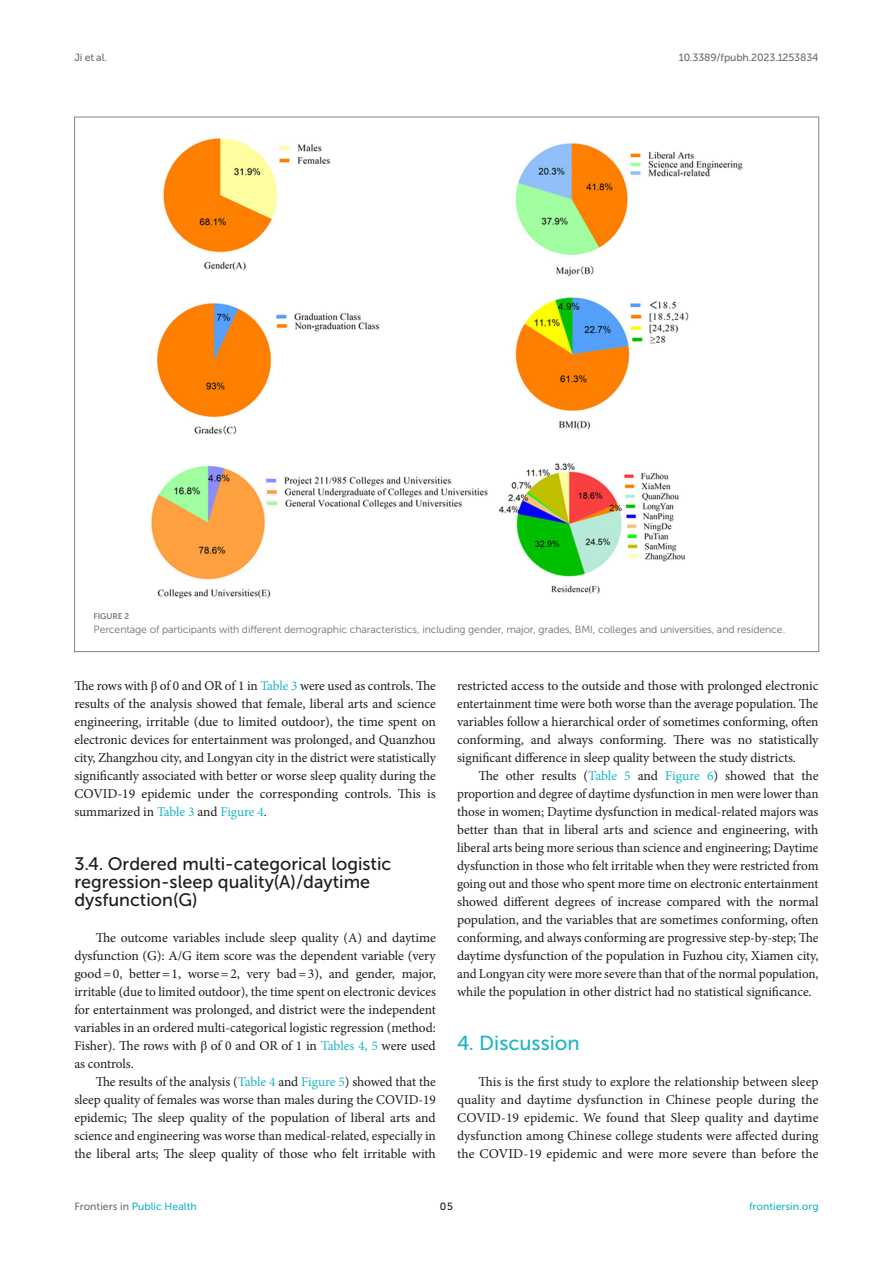
<style>
.page{position:relative;width:893px;height:1263px;background:#fff}
.page>*{position:absolute;margin:0;border:0;box-sizing:border-box;transform-origin:0 0}
.HEAD_1{font:20.25px "Museo Sans 500";color:#1db5c3}
.HEAD_2{font:18px/18px "Museo Sans 500";color:#1b1c1b}
.TEXT{font:13.5px/18px "Minion Pro";letter-spacing:-.005em;color:#1b1c1b;text-align:justify}
.TEXT_FLUSH{font:13.5px/18px "Minion Pro";letter-spacing:-.005em;color:#1b1c1b;text-align:justify}
.FIG_LEG{font:10.5px "Museo Sans 300";letter-spacing:-.01em;color:#706f70}
.t1{font:10.5px "Museo Sans 500";color:#1db5c3}
.t2{font:10.5px "Museo Sans 500";letter-spacing:-.015em;color:#706f70}
.t3{font:10.5px "Museo Sans 500";color:#1b1c1b}
.FIG_HD{font:8.25px "Museo Sans 700";letter-spacing:-.01em;color:#7e7f7f}
.s1{font-family:"STIX General"}
.s2{color:#1db5c3}
.s3{color:#706f70}
</style>
<div class="page">
<img style="left:150px;top:138px;width:593px;height:461px">
<p class="t2" style="left:74px;top:51px;width:34px">Ji et al.</p>
<p class="t2" style="left:679px;top:51px;width:141px">10.3389/fpubh.2023.1253834</p>
<p class="FIG_HD" style="left:94px;top:612px;width:37px">FIGURE 2</p>
<p class="FIG_LEG" style="left:94px;top:623px;width:693px">Percentage of participants with different demographic characteristics, including gender, major, grades, BMI, colleges and universities, and residence.</p>
<p class="TEXT_FLUSH" style="left:74px;top:677px;width:363px">The rows with <span class="s1">β</span> of 0 and OR of 1 in <span class="s2">Table 3</span> were used as controls. The results of the analysis showed that female, liberal arts and science engineering, irritable (due to limited outdoor), the time spent on electronic devices for entertainment was prolonged, and Quanzhou city, Zhangzhou city, and Longyan city in the district were statistically significantly associated with better or worse sleep quality during the COVID-19 epidemic under the corresponding controls. This is summarized in <span class="s2">Table 3</span> and <span class="s2">Figure 4</span>.</p>
<p class="HEAD_2" style="left:74px;top:855px;width:318px">3.4. Ordered multi-categorical logistic regression-sleep quality(A)/daytime dysfunction(G)</p>
<p class="TEXT_FLUSH" style="left:74px;top:929px;width:363px;text-indent:21px">The outcome variables include sleep quality (A) and daytime dysfunction (G): A/G item score was the dependent variable (very good=0, better=1, worse=2, very bad=3), and gender, major, irritable (due to limited outdoor), the time spent on electronic devices for entertainment was prolonged, and district were the independent variables in an ordered multi-categorical logistic regression (method:<br>Fisher). The rows with <span class="s1">β</span> of 0 and OR of 1 in <span class="s2">Tables 4, 5</span> were used as controls.</p>
<p class="TEXT" style="left:74px;top:1073px;width:363px;text-indent:21px">The results of the analysis (<span class="s2">Table 4</span> and <span class="s2">Figure 5</span>) showed that the sleep quality of females was worse than males during the COVID-19 epidemic; The sleep quality of the population of liberal arts and science and engineering was worse than medical-related, especially in the liberal arts; The sleep quality of those who felt irritable with</p>
<p class="TEXT" style="left:457px;top:677px;width:363px">restricted access to the outside and those with prolonged electronic entertainment time were both worse than the average population. The variables follow a hierarchical order of sometimes conforming, often conforming, and always conforming. There was no statistically significant difference in sleep quality between the study districts.</p>
<p class="TEXT" style="left:457px;top:767px;width:363px;text-indent:21px">The other results (<span class="s2">Table 5</span> and <span class="s2">Figure 6</span>) showed that the proportion and degree of daytime dysfunction in men were lower than those in women; Daytime dysfunction in medical-related majors was better than that in liberal arts and science and engineering, with liberal arts being more serious than science and engineering; Daytime dysfunction in those who felt irritable when they were restricted from going out and those who spent more time on electronic entertainment showed different degrees of increase compared with the normal population, and the variables that are sometimes conforming, often conforming, and always conforming are progressive step-by-step; The daytime dysfunction of the population in Fuzhou city, Xiamen city, and Longyan city were more severe than that of the normal population, while the population in other district had no statistical significance.</p>
<p class="HEAD_1" style="left:457px;top:1032px;width:124px">4. Discussion</p>
<p class="TEXT_FLUSH" style="left:457px;top:1073px;width:363px;text-indent:21px">This is the first study to explore the relationship between sleep quality and daytime dysfunction in Chinese people during the COVID-19 epidemic. We found that Sleep quality and daytime dysfunction among Chinese college students were affected during the COVID-19 epidemic and were more severe than before the</p>
<p class="t1" style="left:74px;top:1200px;width:124px"><span class="s3">Frontiers in</span> Public Health</p>
<p class="t3" style="left:440px;top:1200px;width:14px">05</p>
<p class="t1" style="left:749px;top:1200px;width:71px">frontiersin.org</p>
</div>
